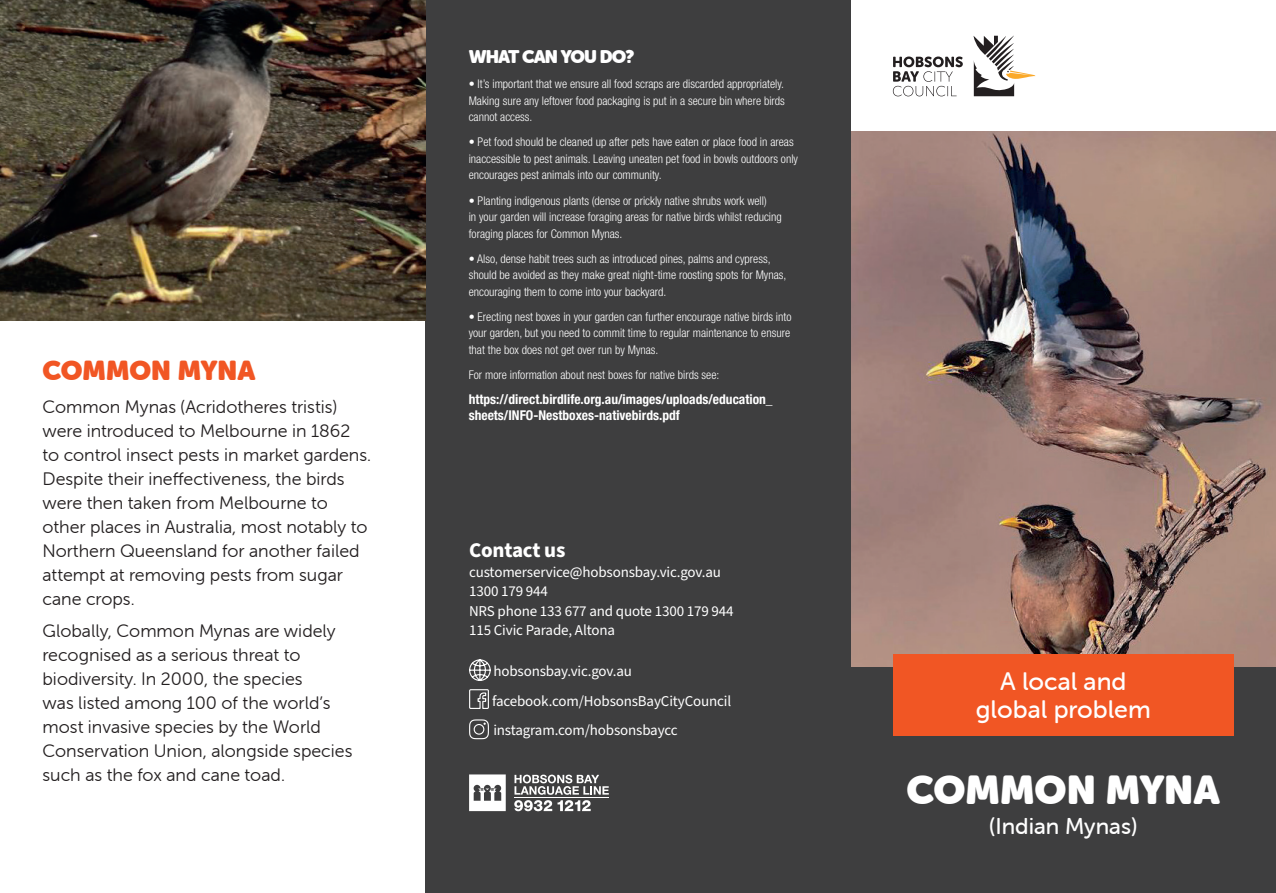
<style>
.page{position:relative;width:1276px;height:893px;background:#fff}
.page>*{position:absolute;margin:0;border:0;box-sizing:border-box;transform-origin:0 0}
.t1{font:39.75px "Museo Sans Rounded";color:#fff}
.t2{font:27px "Museo Sans Rounded";color:#f15624}
.t3{font:25.2px/28.3px "Museo Sans Rounded 500";color:#fff;text-align:center}
.t4{font:22.8px "Museo Sans Rounded 500";color:#fff}
.t5{font:700 21px "Source Sans Pro";letter-spacing:-.01em;color:#fff}
.t6{font:18px/24px "Museo Sans Rounded 300";color:#231f20}
.t7{font:18px "Museo Sans Rounded";letter-spacing:-.05em;color:#fff}
.t8{font:15px/19.5px "Source Sans Pro";letter-spacing:-.01em;color:#fff}
.t9{font:700 condensed 13.5px/16.5px "Helvetica Neue LT Std";color:#fff}
.t10{font:300 condensed 12px/16.5px "Helvetica Neue LT Std";color:#fff}
</style>
<div class="page">
<img style="left:850px;top:131px;width:426px;height:537px">
<div style="left:833px;top:668px;width:443px;height:225px;background:#3e3e3f"></div>
<div style="left:893px;top:654px;width:340px;height:81px;background:#f15624"></div>
<div style="left:425px;top:0;width:425px;height:893px;background:#3e3e3f"></div>
<svg style="left:514px;top:775px;width:95px;height:36px"></svg>
<svg style="left:469px;top:774px;width:37px;height:37px"></svg>
<hr style="left:514px;top:797px;width:95px;height:1px;background:#fff">
<svg style="left:469px;top:659px;width:22px;height:22px"></svg>
<svg style="left:469px;top:689px;width:20px;height:20px"></svg>
<svg style="left:469px;top:719px;width:20px;height:21px"></svg>
<svg style="left:893px;top:57px;width:70px;height:39px"></svg>
<svg style="left:973px;top:35px;width:62px;height:61px"></svg>
<img style="left:0;top:0;width:425px;height:321px">
<h2 class="t2" style="left:43px;top:355px;width:214px">COMMON MYNA</h2>
<p class="t6" style="left:43px;top:395px;width:330px">Common Mynas (Acridotheres tristis) were introduced to Melbourne in 1862 to control insect pests in market gardens.<br>Despite their ineffectiveness, the birds were then taken from Melbourne to other places in Australia, most notably to Northern Queensland for another failed attempt at removing pests from sugar cane crops.</p>
<p class="t6" style="left:43px;top:619px;width:311px">Globally, Common Mynas are widely recognised as a serious threat to biodiversity. In 2000, the species<br>was listed among 100 of the world’s most invasive species by the World Conservation Union, alongside species such as the fox and cane toad.</p>
<h3 class="t7" style="left:469px;top:47px;width:167px">WHAT CAN YOU DO?</h3>
<p class="t10" style="left:469px;top:76px;width:318px;text-align:justify">• It’s important that we ensure all food scraps are discarded appropriately.<br>Making sure any leftover food packaging is put in a secure bin where birds cannot access.</p>
<p class="t10" style="left:469px;top:134px;width:331px">• Pet food should be cleaned up after pets have eaten or place food in areas inaccessible to pest animals. Leaving uneaten pet food in bowls outdoors only encourages pest animals into our community.</p>
<p class="t10" style="left:469px;top:192px;width:315px">• Planting indigenous plants (dense or prickly native shrubs work well)<br>in your garden will increase foraging areas for native birds whilst reducing foraging places for Common Mynas.</p>
<p class="t10" style="left:469px;top:250px;width:319px">• Also, dense habit trees such as introduced pines, palms and cypress, should be avoided as they make great night-time roosting spots for Mynas, encouraging them to come into your backyard.</p>
<p class="t10" style="left:469px;top:308px;width:324px;text-align:justify">• Erecting nest boxes in your garden can further encourage native birds into your garden, but you need to commit time to regular maintenance to ensure that the box does not get over run by Mynas.</p>
<p class="t10" style="left:469px;top:366px;width:252px">For more information about nest boxes for native birds see:</p>
<p class="t9" style="left:469px;top:390px;width:305px">https://direct.birdlife.org.au/images/uploads/education_ sheets/INFO-Nestboxes-nativebirds.pdf</p>
<h3 class="t5" style="left:469px;top:536px;width:98px">Contact us</h3>
<p class="t8" style="left:469px;top:563px;width:266px">customerservice@hobsonsbay.vic.gov.au<br>1300 179 944<br>NRS phone 133 677 and quote 1300 179 944<br>115 Civic Parade, Altona</p>
<p class="t8" style="left:492px;top:657px;width:241px;line-height:29.5px">hobsonsbay.vic.gov.au facebook.com/HobsonsBayCityCouncil instagram.com/hobsonsbaycc</p>
<h3 class="t3" style="left:976px;top:667px;width:176px">A local and global problem</h3>
<h1 class="t1" style="left:906px;top:767px;width:315px">COMMON MYNA</h1>
<h3 class="t4" style="left:989px;top:814px;width:150px">(Indian Mynas)</h3>
</div>
